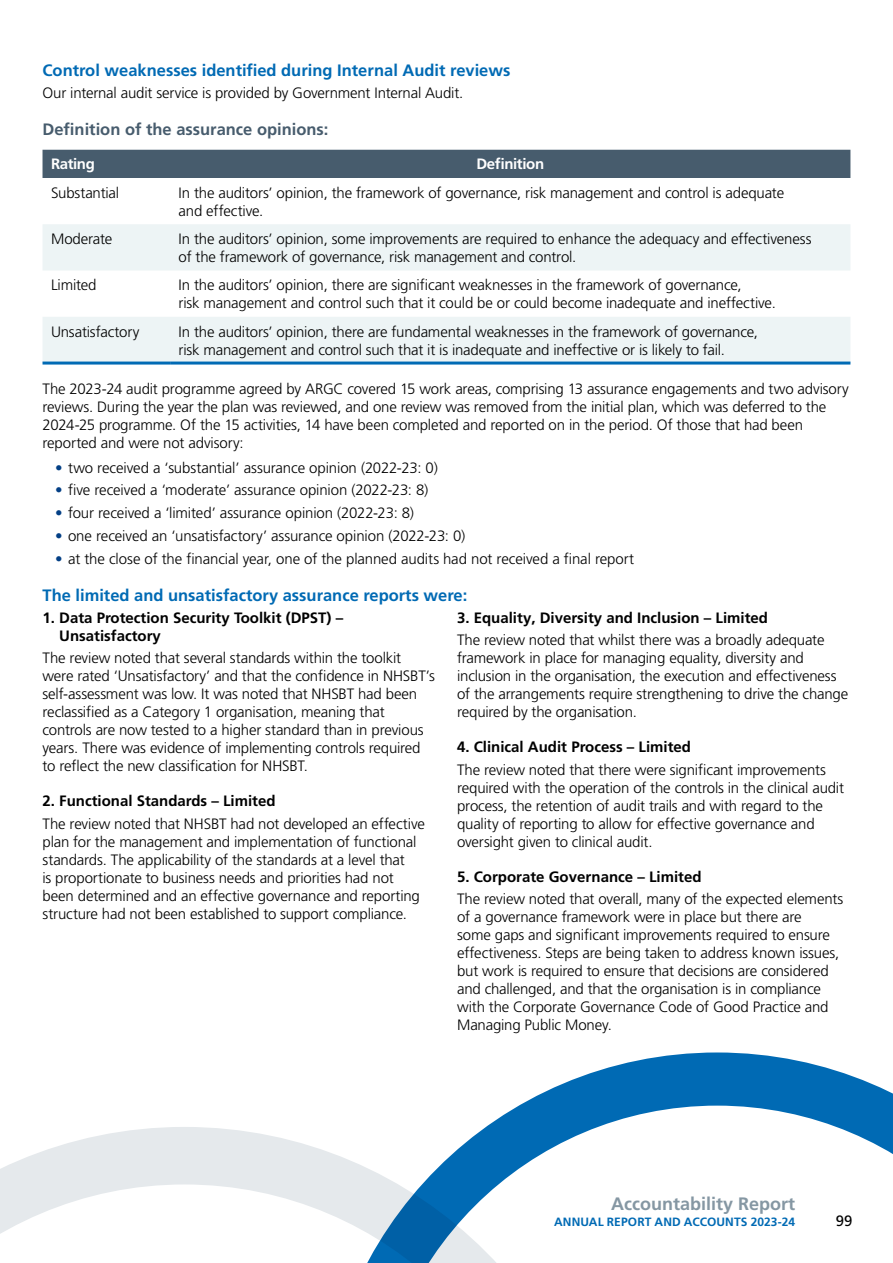
<style>
.page{position:relative;width:893px;height:1263px;background:#fff}
.page>*{position:absolute;margin:0;border:0;box-sizing:border-box;transform-origin:0 0}
.t1{font:700 18px "Frutiger LT Pro";color:#8597a3}
.Sub_Headings{font:700 16.5px "Frutiger LT Pro";color:#006ab4}
.Figure_Headings{font:700 16.5px "Frutiger LT Pro";color:#475c6d}
.Body_Copy{font:300 15px/18px "Frutiger LT Pro";letter-spacing:-.01em;color:#000}
.Table_-_Body_Copy{font:300 15px/18px "Frutiger LT Pro";letter-spacing:-.01em;color:#000}
.Body_Before_Bullet{font:300 15px/18px "Frutiger LT Pro";letter-spacing:-.01em;color:#000}
.Sub_Sub_Headings{font:700 15px/18px "Frutiger LT Pro";color:#000}
.Table_-_Header{font:700 15px "Frutiger LT Pro";letter-spacing:-.025em;color:#fff}
.Table_-_Header_Left{font:700 15px "Frutiger LT Pro";letter-spacing:-.025em;color:#fff}
.t2{font:15px "Frutiger LT Pro";color:#000}
.t3{font:700 12px "Frutiger LT Pro";letter-spacing:.01em;color:#006ab4}
.s1{color:#033f85}
</style>
<div class="page">
<div style="left:43px;top:150px;width:807px;height:28px;background:#475c6d"></div>
<svg style="left:43px;top:224px;width:807px;height:138px;fill:#edf4f5"></svg>
<hr style="left:43px;top:362px;width:127px;height:3px;background:#006ab4">
<hr style="left:170px;top:362px;width:680px;height:3px;background:#006ab4">
<svg style="left:0;top:1127px;width:321px;height:107px"></svg>
<svg style="left:321px;top:1052px;width:572px;height:211px"></svg>
<p class="Sub_Headings" style="left:43px;top:61px;width:469px">Control weaknesses identified during Internal Audit reviews</p>
<p class="Body_Copy" style="left:43px;top:84px;width:422px">Our internal audit service is provided by Government Internal Audit.</p>
<p class="Figure_Headings" style="left:43px;top:120px;width:288px">Definition of the assurance opinions:</p>
<p class="Table_-_Header_Left" style="left:51px;top:155px;width:45px">Rating</p>
<p class="Table_-_Header" style="left:476px;top:155px;width:69px">Definition</p>
<p class="Table_-_Body_Copy" style="left:51px;top:184px;width:70px">Substantial</p>
<p class="Table_-_Body_Copy" style="left:179px;top:184px;width:607px">In the auditors’ opinion, the framework of governance, risk management and control is adequate and effective.</p>
<p class="Table_-_Body_Copy" style="left:51px;top:230px;width:63px">Moderate</p>
<p class="Table_-_Body_Copy" style="left:179px;top:230px;width:634px">In the auditors’ opinion, some improvements are required to enhance the adequacy and effectiveness of the framework of governance, risk management and control.</p>
<p class="Table_-_Body_Copy" style="left:51px;top:276px;width:47px">Limited</p>
<p class="Table_-_Body_Copy" style="left:179px;top:276px;width:599px">In the auditors’ opinion, there are significant weaknesses in the framework of governance,<br>risk management and control such that it could be or could become inadequate and ineffective.</p>
<p class="Table_-_Body_Copy" style="left:51px;top:322px;width:90px">Unsatisfactory</p>
<p class="Table_-_Body_Copy" style="left:179px;top:322px;width:581px">In the auditors’ opinion, there are fundamental weaknesses in the framework of governance, risk management and control such that it is inadequate and ineffective or is likely to fail.</p>
<p class="Body_Before_Bullet" style="left:43px;top:379px;width:808px">The 2023-24 audit programme agreed by ARGC covered 15 work areas, comprising 13 assurance engagements and two advisory reviews. During the year the plan was reviewed, and one review was removed from the initial plan, which was deferred to the 2024-25 programme. Of the 15 activities, 14 have been completed and reported on in the period. Of those that had been reported and were not advisory:</p>
<p class="Body_Copy" style="left:55px;top:458px;width:384px"><span class="s1">•</span> two received a ‘substantial’ assurance opinion (2022-23: 0)</p>
<p class="Body_Copy" style="left:55px;top:481px;width:375px"><span class="s1">•</span> five received a ‘moderate’ assurance opinion (2022-23: 8)</p>
<p class="Body_Copy" style="left:55px;top:504px;width:360px"><span class="s1">•</span> four received a ‘limited’ assurance opinion (2022-23: 8)</p>
<p class="Body_Copy" style="left:55px;top:527px;width:411px"><span class="s1">•</span> one received an ‘unsatisfactory’ assurance opinion (2022-23: 0)</p>
<p class="Body_Copy" style="left:55px;top:550px;width:580px"><span class="s1">•</span> at the close of the financial year, one of the planned audits had not received a final report</p>
<p class="Sub_Headings" style="left:43px;top:585px;width:426px">The limited and unsatisfactory assurance reports were:</p>
<p class="Sub_Sub_Headings" style="left:59px;top:609px;width:285px;text-indent:-17px">1. Data Protection Security Toolkit (DPST) –<br>Unsatisfactory</p>
<p class="Body_Copy" style="left:43px;top:649px;width:394px">The review noted that several standards within the toolkit were rated ‘Unsatisfactory’ and that the confidence in NHSBT’s self-assessment was low. It was noted that NHSBT had been reclassified as a Category 1 organisation, meaning that controls are now tested to a higher standard than in previous years. There was evidence of implementing controls required to reflect the new classification for NHSBT.</p>
<p class="Sub_Sub_Headings" style="left:43px;top:792px;width:235px">2. Functional Standards – Limited</p>
<p class="Body_Copy" style="left:43px;top:815px;width:384px">The review noted that NHSBT had not developed an effective plan for the management and implementation of functional standards. The applicability of the standards at a level that<br>is proportionate to business needs and priorities had not been determined and an effective governance and reporting structure had not been established to support compliance.</p>
<p class="Sub_Sub_Headings" style="left:457px;top:609px;width:312px">3. Equality, Diversity and Inclusion – Limited</p>
<p class="Body_Copy" style="left:457px;top:631px;width:393px">The review noted that whilst there was a broadly adequate framework in place for managing equality, diversity and inclusion in the organisation, the execution and effectiveness of the arrangements require strengthening to drive the change required by the organisation.</p>
<p class="Sub_Sub_Headings" style="left:457px;top:738px;width:235px">4. Clinical Audit Process – Limited</p>
<p class="Body_Copy" style="left:457px;top:761px;width:388px">The review noted that there were significant improvements required with the operation of the controls in the clinical audit process, the retention of audit trails and with regard to the quality of reporting to allow for effective governance and oversight given to clinical audit.</p>
<p class="Sub_Sub_Headings" style="left:457px;top:867px;width:246px">5. Corporate Governance – Limited</p>
<p class="Body_Copy" style="left:457px;top:890px;width:388px">The review noted that overall, many of the expected elements of a governance framework were in place but there are<br>some gaps and significant improvements required to ensure effectiveness. Steps are being taken to address known issues, but work is required to ensure that decisions are considered and challenged, and that the organisation is in compliance with the Corporate Governance Code of Good Practice and Managing Public Money.</p>
<p class="t1" style="left:611px;top:1193px;width:186px">Accountability Report</p>
<p class="t3" style="left:554px;top:1214px;width:243px">ANNUAL REPORT AND ACCOUNTS 2023-24</p>
<p class="t2" style="left:836px;top:1212px;width:18px">99</p>
</div>
